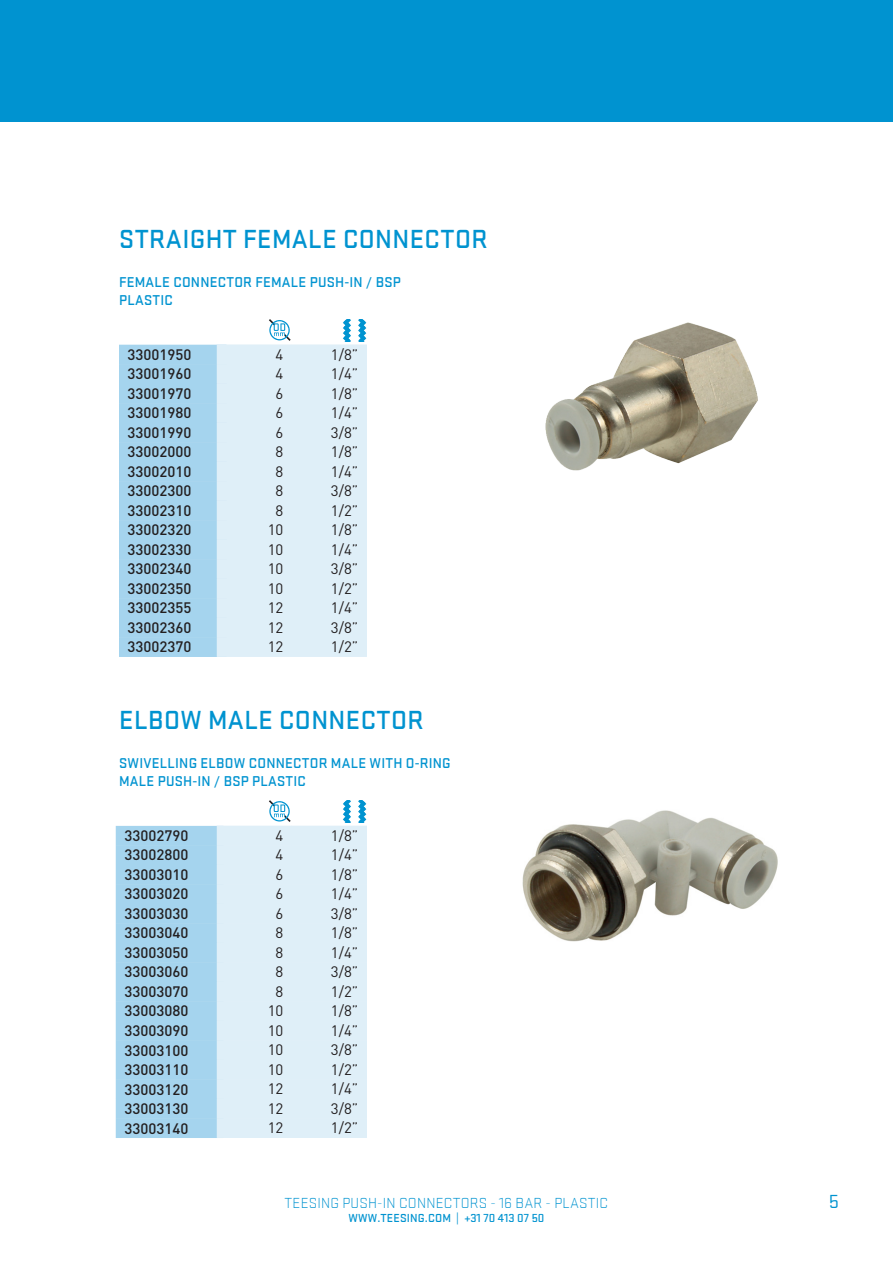
<style>
.page{position:relative;width:893px;height:1263px;background:#fff}
.page>*{position:absolute;margin:0;border:0;box-sizing:border-box;transform-origin:0 0}
.t1{font:500 27px "Stratum 1";letter-spacing:.015em;color:#0093d0}
.t2{font:19.5px "Stratum 1";color:#0093d0}
.t3{font:500 15px/19.5px "DIN";color:#231f20;text-align:justify}
.t4{font:15px/19.5px "DIN";color:#231f20;text-align:center}
.t5{font:300 15px "Stratum 1";letter-spacing:.015em;color:#0093d0}
.t6{font:500 14.7px/18px "Stratum 1";letter-spacing:.015em;color:#0093d0}
.t7{font:500 12px "Stratum 1";letter-spacing:.015em;color:#0093d0}
</style>
<div class="page">
<div style="left:0;top:0;width:893px;height:121px;background:#0093d0"></div>
<img style="left:545px;top:322px;width:213px;height:149px">
<img style="left:522px;top:810px;width:256px;height:132px">
<div style="left:119px;top:345px;width:107px;height:19px;background:#a5d4ee"></div>
<div style="left:119px;top:364px;width:107px;height:20px;background:#a5d4ee"></div>
<div style="left:119px;top:384px;width:107px;height:19px;background:#a5d4ee"></div>
<div style="left:119px;top:403px;width:107px;height:20px;background:#a5d4ee"></div>
<div style="left:119px;top:423px;width:107px;height:19px;background:#a5d4ee"></div>
<div style="left:119px;top:442px;width:107px;height:20px;background:#a5d4ee"></div>
<div style="left:119px;top:462px;width:107px;height:19px;background:#a5d4ee"></div>
<div style="left:119px;top:481px;width:107px;height:20px;background:#a5d4ee"></div>
<div style="left:119px;top:501px;width:107px;height:19px;background:#a5d4ee"></div>
<div style="left:119px;top:520px;width:107px;height:20px;background:#a5d4ee"></div>
<div style="left:119px;top:540px;width:107px;height:19px;background:#a5d4ee"></div>
<div style="left:119px;top:559px;width:107px;height:20px;background:#a5d4ee"></div>
<div style="left:119px;top:579px;width:107px;height:19px;background:#a5d4ee"></div>
<div style="left:119px;top:598px;width:107px;height:20px;background:#a5d4ee"></div>
<div style="left:119px;top:618px;width:107px;height:19px;background:#a5d4ee"></div>
<div style="left:119px;top:637px;width:107px;height:20px;background:#a5d4ee"></div>
<div style="left:116px;top:826px;width:107px;height:19px;background:#a5d4ee"></div>
<div style="left:116px;top:845px;width:107px;height:20px;background:#a5d4ee"></div>
<div style="left:116px;top:865px;width:107px;height:19px;background:#a5d4ee"></div>
<div style="left:116px;top:884px;width:107px;height:20px;background:#a5d4ee"></div>
<div style="left:116px;top:904px;width:107px;height:19px;background:#a5d4ee"></div>
<div style="left:116px;top:923px;width:107px;height:20px;background:#a5d4ee"></div>
<div style="left:116px;top:943px;width:107px;height:19px;background:#a5d4ee"></div>
<div style="left:116px;top:962px;width:107px;height:20px;background:#a5d4ee"></div>
<div style="left:116px;top:982px;width:107px;height:19px;background:#a5d4ee"></div>
<div style="left:116px;top:1001px;width:107px;height:20px;background:#a5d4ee"></div>
<div style="left:116px;top:1021px;width:107px;height:19px;background:#a5d4ee"></div>
<div style="left:116px;top:1040px;width:107px;height:20px;background:#a5d4ee"></div>
<div style="left:116px;top:1060px;width:107px;height:19px;background:#a5d4ee"></div>
<div style="left:116px;top:1079px;width:107px;height:20px;background:#a5d4ee"></div>
<div style="left:116px;top:1099px;width:107px;height:19px;background:#a5d4ee"></div>
<div style="left:116px;top:1118px;width:107px;height:20px;background:#a5d4ee"></div>
<div style="left:217px;top:345px;width:75px;height:19px;background:#dfeff8"></div>
<div style="left:217px;top:364px;width:75px;height:20px;background:#dfeff8"></div>
<div style="left:217px;top:384px;width:75px;height:19px;background:#dfeff8"></div>
<div style="left:217px;top:403px;width:75px;height:20px;background:#dfeff8"></div>
<div style="left:217px;top:423px;width:75px;height:19px;background:#dfeff8"></div>
<div style="left:217px;top:442px;width:75px;height:20px;background:#dfeff8"></div>
<div style="left:217px;top:462px;width:75px;height:19px;background:#dfeff8"></div>
<div style="left:217px;top:481px;width:75px;height:20px;background:#dfeff8"></div>
<div style="left:217px;top:501px;width:75px;height:19px;background:#dfeff8"></div>
<div style="left:217px;top:520px;width:75px;height:20px;background:#dfeff8"></div>
<div style="left:217px;top:540px;width:75px;height:19px;background:#dfeff8"></div>
<div style="left:217px;top:559px;width:75px;height:20px;background:#dfeff8"></div>
<div style="left:217px;top:579px;width:75px;height:19px;background:#dfeff8"></div>
<div style="left:217px;top:598px;width:75px;height:20px;background:#dfeff8"></div>
<div style="left:217px;top:618px;width:75px;height:19px;background:#dfeff8"></div>
<div style="left:217px;top:637px;width:75px;height:20px;background:#dfeff8"></div>
<div style="left:217px;top:826px;width:75px;height:19px;background:#dfeff8"></div>
<div style="left:217px;top:845px;width:75px;height:20px;background:#dfeff8"></div>
<div style="left:217px;top:865px;width:75px;height:19px;background:#dfeff8"></div>
<div style="left:217px;top:884px;width:75px;height:20px;background:#dfeff8"></div>
<div style="left:217px;top:904px;width:75px;height:19px;background:#dfeff8"></div>
<div style="left:217px;top:923px;width:75px;height:20px;background:#dfeff8"></div>
<div style="left:217px;top:943px;width:75px;height:19px;background:#dfeff8"></div>
<div style="left:217px;top:962px;width:75px;height:20px;background:#dfeff8"></div>
<div style="left:217px;top:982px;width:75px;height:19px;background:#dfeff8"></div>
<div style="left:217px;top:1001px;width:75px;height:20px;background:#dfeff8"></div>
<div style="left:217px;top:1021px;width:75px;height:19px;background:#dfeff8"></div>
<div style="left:217px;top:1040px;width:75px;height:20px;background:#dfeff8"></div>
<div style="left:217px;top:1060px;width:75px;height:19px;background:#dfeff8"></div>
<div style="left:217px;top:1079px;width:75px;height:20px;background:#dfeff8"></div>
<div style="left:217px;top:1099px;width:75px;height:19px;background:#dfeff8"></div>
<div style="left:217px;top:1118px;width:75px;height:20px;background:#dfeff8"></div>
<div style="left:292px;top:345px;width:75px;height:19px;background:#dfeff8"></div>
<div style="left:292px;top:364px;width:75px;height:20px;background:#dfeff8"></div>
<div style="left:292px;top:384px;width:75px;height:19px;background:#dfeff8"></div>
<div style="left:292px;top:403px;width:75px;height:20px;background:#dfeff8"></div>
<div style="left:292px;top:423px;width:75px;height:19px;background:#dfeff8"></div>
<div style="left:292px;top:442px;width:75px;height:20px;background:#dfeff8"></div>
<div style="left:292px;top:462px;width:75px;height:19px;background:#dfeff8"></div>
<div style="left:292px;top:481px;width:75px;height:20px;background:#dfeff8"></div>
<div style="left:292px;top:501px;width:75px;height:19px;background:#dfeff8"></div>
<div style="left:292px;top:520px;width:75px;height:20px;background:#dfeff8"></div>
<div style="left:292px;top:540px;width:75px;height:19px;background:#dfeff8"></div>
<div style="left:292px;top:559px;width:75px;height:20px;background:#dfeff8"></div>
<div style="left:292px;top:579px;width:75px;height:19px;background:#dfeff8"></div>
<div style="left:292px;top:598px;width:75px;height:20px;background:#dfeff8"></div>
<div style="left:292px;top:618px;width:75px;height:19px;background:#dfeff8"></div>
<div style="left:292px;top:637px;width:75px;height:20px;background:#dfeff8"></div>
<div style="left:292px;top:826px;width:75px;height:19px;background:#dfeff8"></div>
<div style="left:292px;top:845px;width:75px;height:20px;background:#dfeff8"></div>
<div style="left:292px;top:865px;width:75px;height:19px;background:#dfeff8"></div>
<div style="left:292px;top:884px;width:75px;height:20px;background:#dfeff8"></div>
<div style="left:292px;top:904px;width:75px;height:19px;background:#dfeff8"></div>
<div style="left:292px;top:923px;width:75px;height:20px;background:#dfeff8"></div>
<div style="left:292px;top:943px;width:75px;height:19px;background:#dfeff8"></div>
<div style="left:292px;top:962px;width:75px;height:20px;background:#dfeff8"></div>
<div style="left:292px;top:982px;width:75px;height:19px;background:#dfeff8"></div>
<div style="left:292px;top:1001px;width:75px;height:20px;background:#dfeff8"></div>
<div style="left:292px;top:1021px;width:75px;height:19px;background:#dfeff8"></div>
<div style="left:292px;top:1040px;width:75px;height:20px;background:#dfeff8"></div>
<div style="left:292px;top:1060px;width:75px;height:19px;background:#dfeff8"></div>
<div style="left:292px;top:1079px;width:75px;height:20px;background:#dfeff8"></div>
<div style="left:292px;top:1099px;width:75px;height:19px;background:#dfeff8"></div>
<div style="left:292px;top:1118px;width:75px;height:20px;background:#dfeff8"></div>
<svg style="left:269px;top:319px;width:22px;height:22px"></svg>
<svg style="left:269px;top:800px;width:22px;height:22px"></svg>
<svg style="left:343px;top:319px;width:24px;height:23px"></svg>
<svg style="left:343px;top:800px;width:24px;height:23px"></svg>
<h1 class="t1" style="left:119px;top:225px;width:370px">STRAIGHT FEMALE CONNECTOR</h1>
<p class="t6" style="left:119px;top:273px;width:283px">FEMALE CONNECTOR FEMALE PUSH-IN / BSP<br>PLASTIC</p>
<p class="t3" style="left:128px;top:344px;width:65px">33001950<br>33001960<br>33001970<br>33001980<br>33001990<br>33002000<br>33002010<br>33002300<br>33002310<br>33002320<br>33002330<br>33002340<br>33002350<br>33002355<br>33002360<br>33002370</p>
<p class="t4" style="left:268px;top:344px;width:17px">4<br>4<br>6<br>6<br>6<br>8<br>8<br>8<br>8<br>10<br>10<br>10<br>10<br>12<br>12<br>12</p>
<p class="t4" style="left:331px;top:344px;width:29px;text-align:justify">1/8” 1/4” 1/8” 1/4” 3/8” 1/8” 1/4” 3/8” 1/2” 1/8” 1/4” 3/8” 1/2” 1/4” 3/8” 1/2”</p>
<h1 class="t1" style="left:119px;top:706px;width:306px">ELBOW MALE CONNECTOR</h1>
<p class="t6" style="left:119px;top:754px;width:333px">SWIVELLING ELBOW CONNECTOR MALE WITH O-RING<br>MALE PUSH-IN / BSP PLASTIC</p>
<p class="t3" style="left:124px;top:825px;width:65px">33002790<br>33002800<br>33003010<br>33003020<br>33003030<br>33003040<br>33003050<br>33003060<br>33003070<br>33003080<br>33003090<br>33003100<br>33003110<br>33003120<br>33003130<br>33003140</p>
<p class="t4" style="left:268px;top:825px;width:17px">4<br>4<br>6<br>6<br>6<br>8<br>8<br>8<br>8<br>10<br>10<br>10<br>10<br>12<br>12<br>12</p>
<p class="t4" style="left:331px;top:825px;width:29px;text-align:justify">1/8” 1/4” 1/8” 1/4” 3/8” 1/8” 1/4” 3/8” 1/2” 1/8” 1/4” 3/8” 1/2” 1/4” 3/8” 1/2”</p>
<p class="t5" style="left:285px;top:1195px;width:325px">TEESING PUSH-IN CONNECTORS - 16 BAR - PLASTIC</p>
<h2 class="t2" style="left:829px;top:1191px;width:12px">5</h2>
<p class="t7" style="left:348px;top:1211px;width:197px">WWW.TEESING.COM | +31 70 413 07 50</p>
</div>
